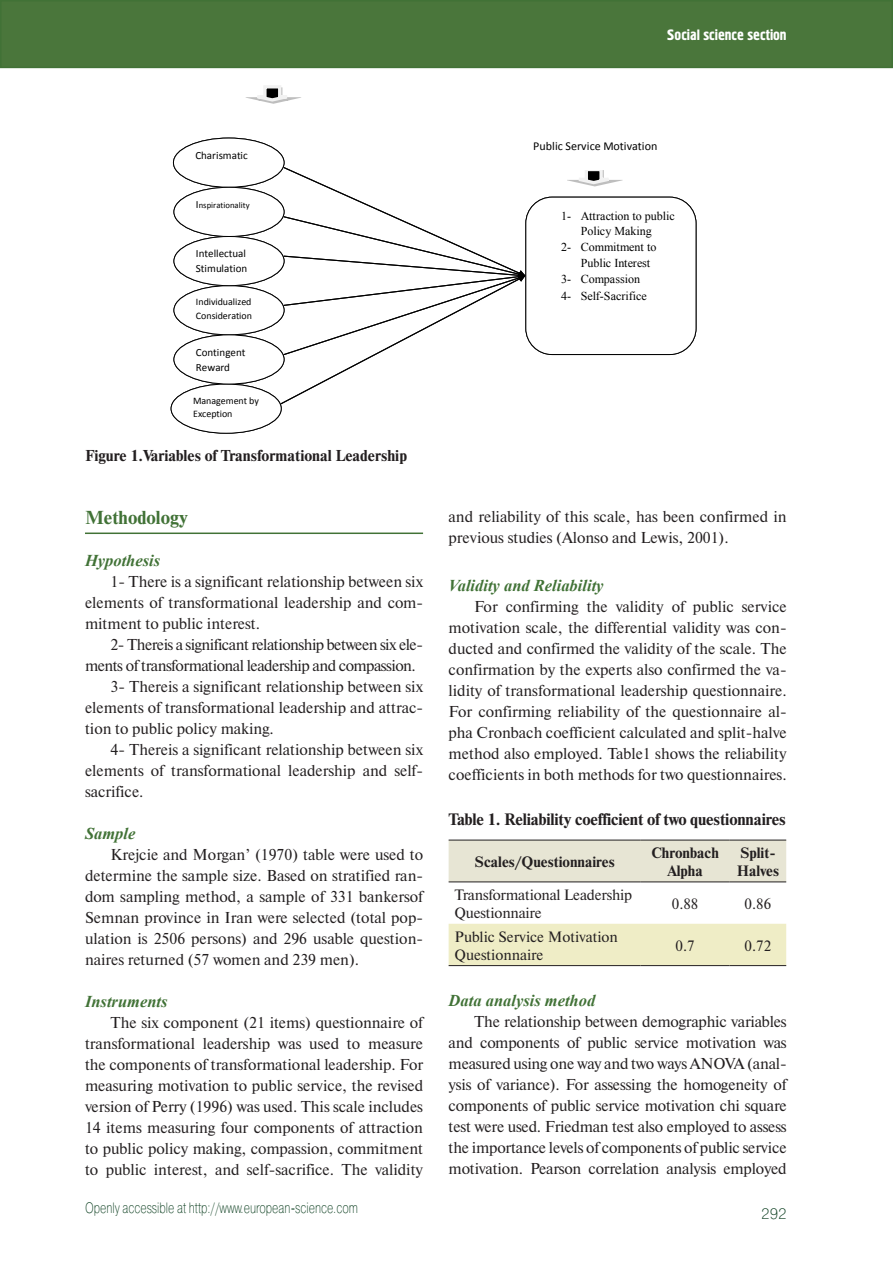
<style>
.page{position:relative;width:893px;height:1263px;background:#fff}
.page>*{position:absolute;margin:0;border:0;box-sizing:border-box;transform-origin:0 0}
.Заголовок{font:700 18.75px "Newton C";color:#417236}
.Подзаголовок{font:italic 700 16.5px "Times New Roman";color:#417236}
.Заголовок_таблицы{font:700 16.5px "Newton C";letter-spacing:-.01em;color:#231f20}
.Текст_статьи{font:15.75px/21px "Newton C";color:#231f20;text-align:justify}
.Текст_статьи-2{font:15.75px/21px "Newton C";letter-spacing:-.03em;color:#231f20}
.Подрисуночная{font:700 15.75px "Newton C";color:#231f20}
.Table_text{font:15px/18px "Newton C";letter-spacing:-.01em;color:#231f20}
.t1{font:15px "Pragmatica Light C";color:#0b3e1f;scale:.75 1}
.Table_text-2{font:700 15px/18px "Newton C";color:#231f20;text-align:center}
.t2{font:15px "Hermes C";color:#fff}
.t3{font:15px "Pragmatica Light C";color:#0b3e1f}
.t4{font:12px/16.8px "Times New Roman";color:#000}
.t5{font:12px "Calibri";color:#000}
.t6{font:10.95px/15.1px "Calibri";color:#000}
.t7{font:9.9px/14px "Calibri";color:#000}
.t8{font:8.7px "Calibri";letter-spacing:.005em;color:#000}
.s1{font-size:10.95px}
</style>
<div class="page">
<div style="left:1px;top:1px;width:891px;height:66px;background:#4a763b"></div>
<div style="left:0;top:0;width:893px;height:68px;border:2px solid #417236"></div>
<svg style="left:246px;top:85px;width:55px;height:19px"></svg>
<svg style="left:567px;top:170px;width:56px;height:16px"></svg>
<div style="left:173px;top:138px;width:111px;height:50px;border:1px solid #000;border-radius:50%"></div>
<div style="left:174px;top:187px;width:110px;height:50px;border:1px solid #000;border-radius:50%"></div>
<div style="left:171px;top:384px;width:111px;height:50px;border:1px solid #000;border-radius:50%"></div>
<div style="left:174px;top:334px;width:110px;height:50px;border:1px solid #000;border-radius:50%"></div>
<div style="left:174px;top:236px;width:110px;height:50px;border:1px solid #000;border-radius:50%"></div>
<svg style="left:280px;top:166px;width:245px;height:239px"></svg>
<div style="left:525px;top:197px;width:171px;height:158px;border:1px solid #000;border-radius:26px"></div>
<hr style="left:85px;top:532px;width:338px;height:2px;background:#417236">
<div style="left:449px;top:841px;width:337px;height:40px;background:#e7e5d4"></div>
<div style="left:449px;top:924px;width:337px;height:41px;background:#efedc6"></div>
<hr style="left:449px;top:840px;width:192px;height:1px;background:#231f20">
<hr style="left:641px;top:840px;width:89px;height:1px;background:#231f20">
<hr style="left:730px;top:840px;width:56px;height:1px;background:#231f20">
<hr style="left:449px;top:881px;width:192px;height:1px;background:#231f20">
<hr style="left:641px;top:881px;width:89px;height:1px;background:#231f20">
<hr style="left:730px;top:881px;width:56px;height:1px;background:#231f20">
<hr style="left:449px;top:965px;width:192px;height:1px;background:#231f20">
<hr style="left:641px;top:965px;width:89px;height:1px;background:#231f20">
<hr style="left:730px;top:965px;width:56px;height:1px;background:#231f20">
<p class="t2" style="left:667px;top:26px;width:121px">Social science section</p>
<p class="t6" style="left:195px;top:147px;width:54px">Charismatic</p>
<p class="t8" style="left:196px;top:200px;width:55px"><span class="s1">I</span>nspirationality</p>
<p class="t6" style="left:196px;top:245px;width:53px">Intellectual<br>Stimulation</p>
<p class="t7" style="left:196px;top:294px;width:58px">Individualized<br>Consideration</p>
<p class="t6" style="left:196px;top:344px;width:51px">Contingent<br>Reward</p>
<p class="t7" style="left:193px;top:393px;width:67px">Management by<br>Exception</p>
<p class="Подрисуночная" style="left:85px;top:447px;width:323px">Figure 1.Variables of Transformational Leadership</p>
<p class="Заголовок" style="left:85px;top:507px;width:104px">Methodology</p>
<p class="Подзаголовок" style="left:85px;top:549px;width:77px">Hypothesis</p>
<p class="Текст_статьи" style="left:85px;top:571px;width:340px;text-indent:26px">1- There is a significant relationship between six elements of transformational leadership and com&shy;mitment to public interest.</p>
<p class="Текст_статьи-2" style="left:85px;top:634px;width:340px;text-indent:26px">2- Thereis a significant relationship between six ele&shy;ments of transformational leadership and compassion.</p>
<p class="Текст_статьи" style="left:85px;top:676px;width:340px;text-indent:26px">3- Thereis a significant relationship between six elements of transformational leadership and attrac&shy;tion to public policy making.</p>
<p class="Текст_статьи" style="left:85px;top:739px;width:340px;text-indent:26px">4- Thereis a significant relationship between six elements of transformational leadership and self&shy;sacrifice.</p>
<p class="Подзаголовок" style="left:85px;top:822px;width:52px">Sample</p>
<p class="Текст_статьи" style="left:85px;top:844px;width:340px;text-indent:26px">Krejcie and Morgan’ (1970) table were used to determine the sample size. Based on stratified ran&shy;dom sampling method, a sample of 331 bankersof Semnan province in Iran were selected (total pop&shy;ulation is 2506 persons) and 296 usable question&shy;naires returned (57 women and 239 men).</p>
<p class="Подзаголовок" style="left:85px;top:990px;width:84px">Instruments</p>
<p class="Текст_статьи" style="left:85px;top:1012px;width:340px;text-indent:26px">The six component (21 items) questionnaire of transformational leadership was used to measure the components of transformational leadership. For measuring motivation to public service, the revised version of Perry (1996) was used. This scale includes 14 items measuring four components of attraction to public policy making, compassion, commitment to public interest, and self-sacrifice. The validity</p>
<p class="t1" style="left:85px;top:1199px;width:365px">Openly accessible at http://www.european-science.com</p>
<p class="t5" style="left:533px;top:139px;width:126px">Public Service Motivation</p>
<p class="t4" style="left:561px;top:207px;width:115px">1- Attraction to public</p>
<p class="t4" style="left:581px;top:223px;width:73px">Policy Making</p>
<p class="t4" style="left:561px;top:239px;width:97px">2- Commitment to</p>
<p class="t4" style="left:581px;top:254px;width:71px">Public Interest</p>
<p class="t4" style="left:561px;top:270px;width:81px">3- Compassion</p>
<p class="t4" style="left:561px;top:287px;width:87px">4- Self-Sacrifice</p>
<p class="t4" style="left:561px;top:207px;width:8px">5</p>
<p class="t4" style="left:561px;top:239px;width:8px">6</p>
<p class="t4" style="left:561px;top:270px;width:8px">7<br>8</p>
<p class="Текст_статьи" style="left:449px;top:506px;width:340px">and reliability of this scale, has been confirmed in previous studies (Alonso and Lewis, 2001).</p>
<p class="Подзаголовок" style="left:449px;top:574px;width:156px">Validity and Reliability</p>
<p class="Текст_статьи" style="left:449px;top:596px;width:340px;text-indent:26px">For confirming the validity of public service motivation scale, the differential validity was con&shy;ducted and confirmed the validity of the scale. The confirmation by the experts also confirmed the va&shy;lidity of transformational leadership questionnaire.<br>For confirming reliability of the questionnaire al&shy;pha Cronbach coefficient calculated and split-halve method also employed. Table1 shows the reliability coefficients in both methods for two questionnaires.</p>
<p class="Заголовок_таблицы" style="left:449px;top:810px;width:338px">Table 1. Reliability coefficient of two questionnaires</p>
<p class="Table_text-2" style="left:475px;top:853px;width:142px">Scales/Questionnaires</p>
<p class="Table_text-2" style="left:651px;top:844px;width:69px">Chronbach<br>Alpha</p>
<p class="Table_text-2" style="left:737px;top:844px;width:44px;text-align:left">Split-<br>Halves</p>
<p class="Table_text" style="left:455px;top:886px;width:179px">Transformational Leadership<br>Questionnaire</p>
<p class="Table_text" style="left:672px;top:895px;width:28px">0.88</p>
<p class="Table_text" style="left:745px;top:895px;width:28px">0.86</p>
<p class="Table_text" style="left:455px;top:927px;width:165px">Public Service Motivation<br>Questionnaire</p>
<p class="Table_text" style="left:676px;top:936px;width:21px">0.7</p>
<p class="Table_text" style="left:745px;top:936px;width:28px">0.72</p>
<p class="Подзаголовок" style="left:449px;top:989px;width:148px">Data analysis method</p>
<p class="Текст_статьи" style="left:449px;top:1011px;width:340px;text-indent:26px">The relationship between demographic variables and components of public service motivation was measured using one way and two ways ANOVA (anal&shy;ysis of variance). For assessing the homogeneity of components of public service motivation chi square test were used. Friedman test also employed to assess the importance levels of components of public service motivation. Pearson correlation analysis employed</p>
<p class="t3" style="left:761px;top:1205px;width:27px">292</p>
</div>
